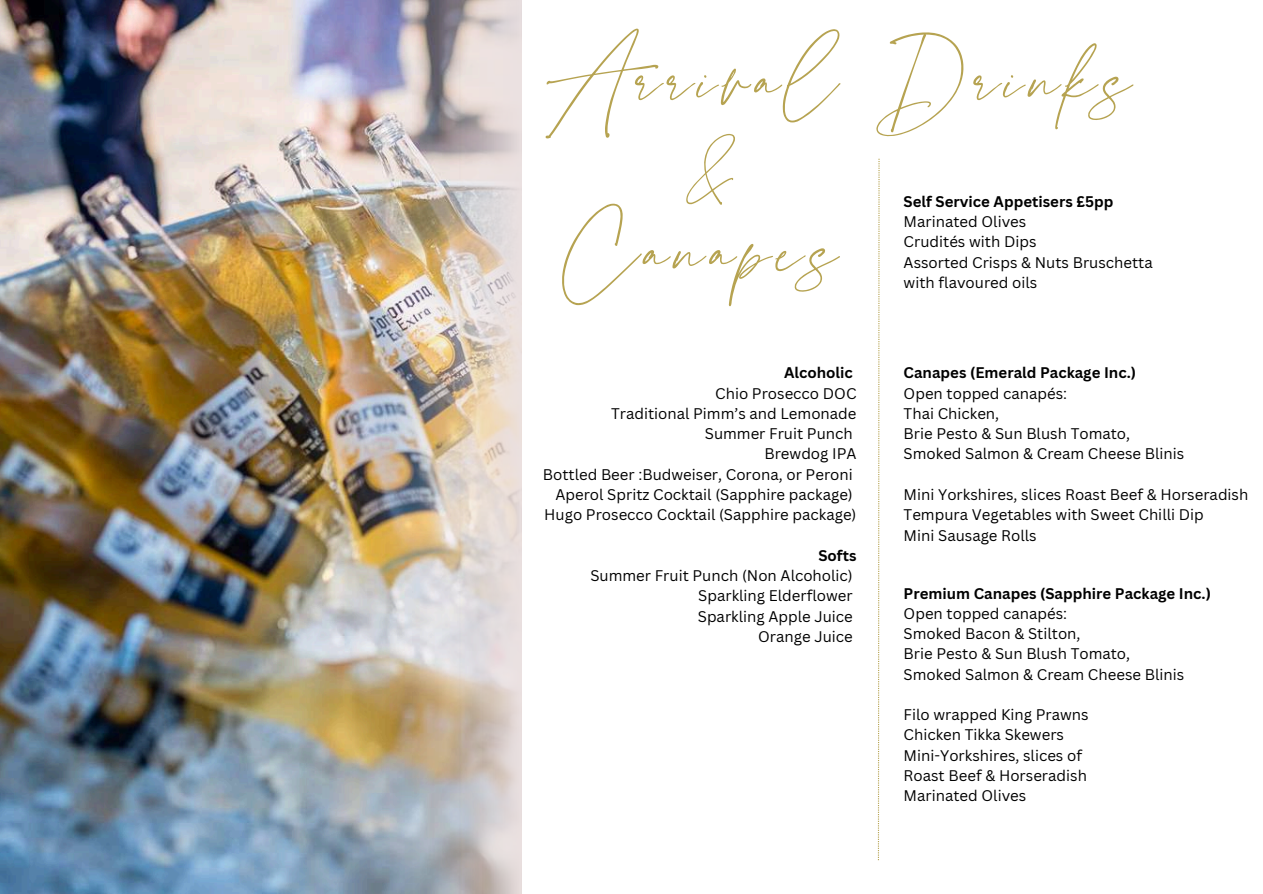
<style>
.page{position:relative;width:1263px;height:894px;background:#fff}
.page>*{position:absolute;margin:0;border:0;box-sizing:border-box;transform-origin:0 0}
.t1{font:114px "La Luxes Script";letter-spacing:.06em;color:#b6a351}
.t2{font:87px "La Luxes Script";color:#b6a351}
.t3{font:15px/20.2px "Canva Sans";color:#000}
.t4{font:700 15px "Canva Sans";color:#000}
</style>
<div class="page">
<img style="left:0;top:0;width:205px;height:893px">
<svg style="left:878px;top:158px;width:2px;height:700px"></svg>
<img style="left:205px;top:0;width:316px;height:893px">
<h1 class="t1" style="left:544px;top:13px;width:590px">Arrival Drinks</h1>
<h2 class="t2" style="left:685px;top:125px;width:53px">&amp;</h2>
<h1 class="t1" style="left:555px;top:185px;width:285px">Canapes</h1>
<p class="t4" style="left:904px;top:191px;width:211px">Self Service Appetisers £5pp</p>
<p class="t3" style="left:904px;top:211px;width:251px">Marinated Olives<br>Crudités with Dips<br>Assorted Crisps &amp; Nuts Bruschetta with flavoured oils</p>
<p class="t4" style="left:784px;top:362px;width:70px">Alcoholic</p>
<p class="t3" style="left:543px;top:382px;width:315px;text-align:right">Chio Prosecco DOC<br>Traditional Pimm’s and Lemonade<br>Summer Fruit Punch<br>Brewdog IPA<br>Bottled Beer :Budweiser, Corona, or Peroni<br>Aperol Spritz Cocktail (Sapphire package)<br>Hugo Prosecco Cocktail (Sapphire package)</p>
<p class="t4" style="left:818px;top:544px;width:40px">Softs</p>
<p class="t3" style="left:590px;top:565px;width:264px;text-align:right">Summer Fruit Punch (Non Alcoholic)<br>Sparkling Elderflower<br>Sparkling Apple Juice<br>Orange Juice</p>
<p class="t4" style="left:904px;top:362px;width:234px">Canapes (Emerald Package Inc.)</p>
<p class="t3" style="left:904px;top:382px;width:282px">Open topped canapés:<br>Thai Chicken,<br>Brie Pesto &amp; Sun Blush Tomato,<br>Smoked Salmon &amp; Cream Cheese Blinis</p>
<p class="t3" style="left:904px;top:484px;width:346px">Mini Yorkshires, slices Roast Beef &amp; Horseradish<br>Tempura Vegetables with Sweet Chilli Dip<br>Mini Sausage Rolls</p>
<p class="t4" style="left:904px;top:582px;width:309px">Premium Canapes (Sapphire Package Inc.)</p>
<p class="t3" style="left:904px;top:602px;width:282px">Open topped canapés:<br>Smoked Bacon &amp; Stilton,<br>Brie Pesto &amp; Sun Blush Tomato,<br>Smoked Salmon &amp; Cream Cheese Blinis</p>
<p class="t3" style="left:904px;top:704px;width:186px">Filo wrapped King Prawns<br>Chicken Tikka Skewers<br>Mini-Yorkshires, slices of<br>Roast Beef &amp; Horseradish<br>Marinated Olives</p>
</div>
